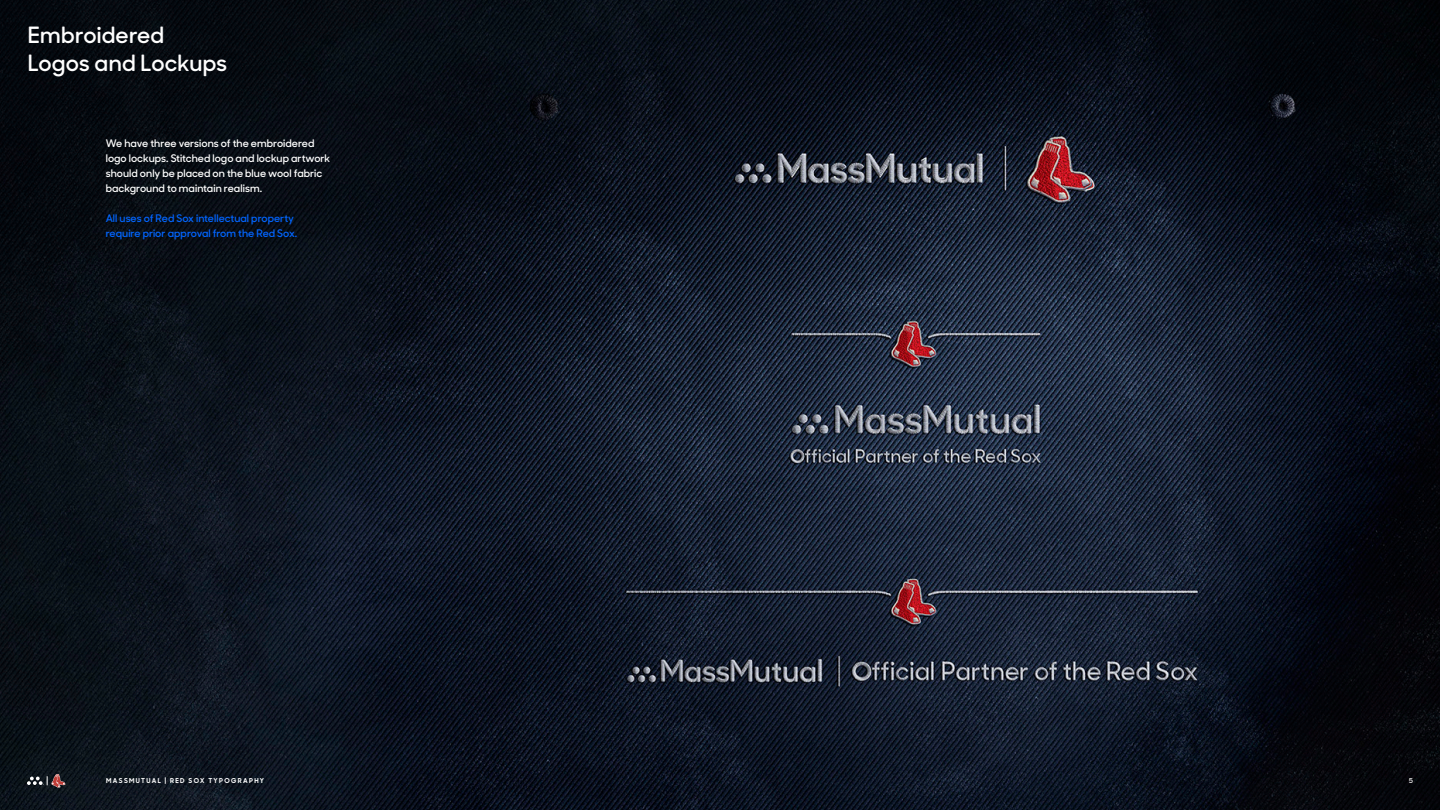
<style>
.page{position:relative;width:1440px;height:810px;background:#fff}
.page>*{position:absolute;margin:0;border:0;box-sizing:border-box;transform-origin:0 0}
.Page_navigation{font:600 22.5px "MM Sharp Sans";letter-spacing:.005em;color:#fff}
.Page_navigation-2{font:600 10.5px/15px "MM Sharp Sans";color:#fff}
.Page_navigation-3{font:600 10.5px/15px "MM Sharp Sans";color:#0265ff}
.Page_navigation-4{font:700 6.75px "MM Sharp Sans";letter-spacing:.2em;color:#fff}
.Page_navigation-5{font:600 6.75px "MM Sharp Sans";color:#fff}
</style>
<div class="page">
<img style="left:0;top:0;width:1440px;height:810px">
<svg style="left:27px;top:774px;width:38px;height:14px"></svg>
<p class="Page_navigation" style="left:28px;top:18px;width:138px">Embroidered</p>
<p class="Page_navigation" style="left:28px;top:45px;width:201px">Logos and Lockups</p>
<p class="Page_navigation-2" style="left:106px;top:135px;width:226px">We have three versions of the embroidered logo lockups. Stitched logo and lockup artwork should only be placed on the blue wool fabric background to maintain realism.</p>
<p class="Page_navigation-3" style="left:106px;top:210px;width:193px">All uses of Red Sox intellectual property require prior approval from the Red Sox.</p>
<p class="Page_navigation-4" style="left:106px;top:775px;width:160px">MASSMUTUAL | RED SOX TYPOGRAPHY</p>
<p class="Page_navigation-5" style="left:1409px;top:775px;width:6px">5</p>
</div>
